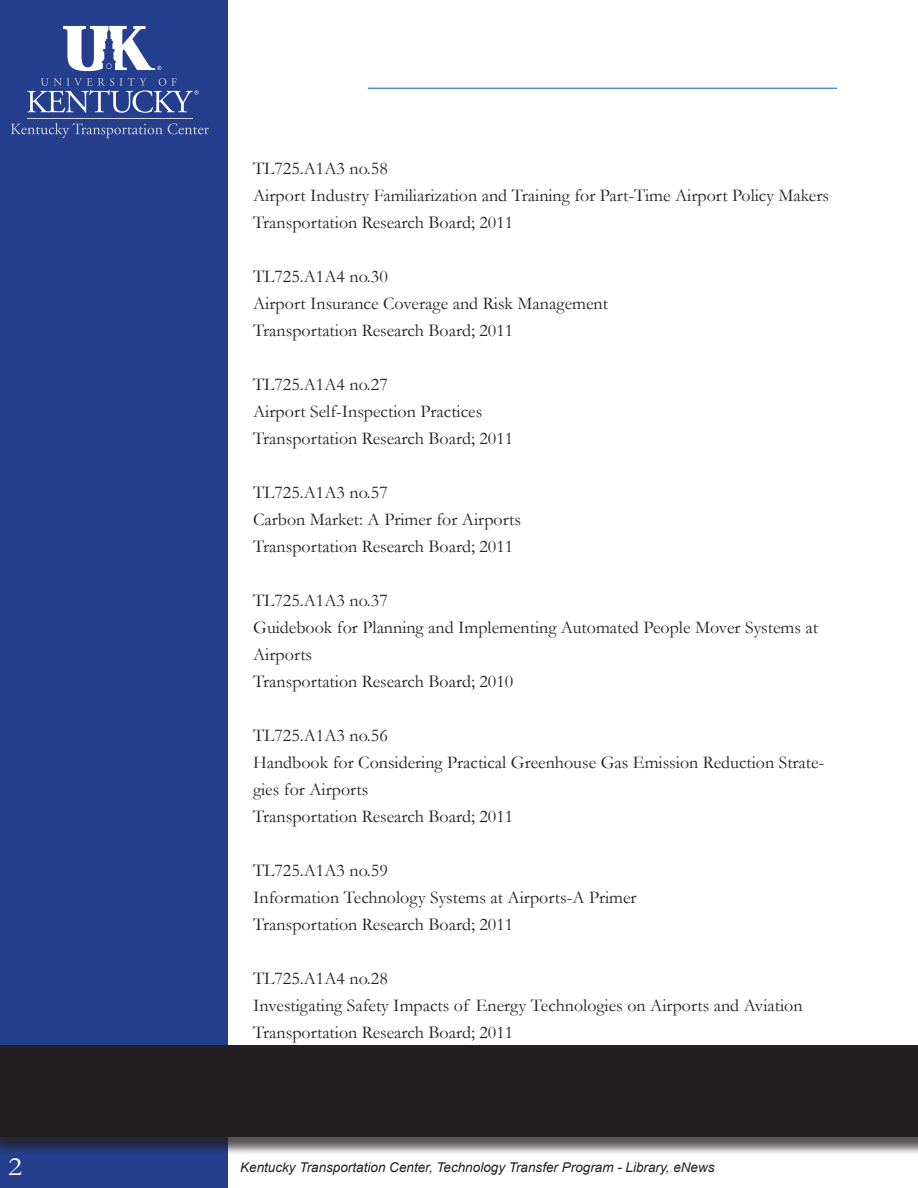
<style>
.page{position:relative;width:918px;height:1188px;background:#fff}
.page>*{position:absolute;margin:0;border:0;box-sizing:border-box;transform-origin:0 0}
.headline_smaller{font:27px "Garamond";color:#fff;scale:1.1 1}
.Body_Text_no_indent{font:18px/27px "Garamond";color:#231f20}
.t1{font:italic 13.5px "Arial";color:#231f20}
</style>
<div class="page">
<hr style="left:368px;top:88px;width:469px;height:1px;background:#0161ab">
<div style="left:0;top:0;width:228px;height:1188px;background:#253f8e"></div>
<div style="left:0;top:1048px;width:918px;height:107px;background:#231f20;opacity:.75"></div>
<div style="left:0;top:1046px;width:918px;height:91px;background:#231f20"></div>
<hr style="left:27px;top:118px;width:166px;height:1px;background:#d1d2d4">
<svg style="left:27px;top:78px;width:172px;height:35px"></svg>
<svg style="left:63px;top:26px;width:98px;height:45px"></svg>
<svg style="left:11px;top:123px;width:198px;height:15px"></svg>
<p class="headline_smaller" style="left:8px;top:1148px;width:14px">2</p>
<p class="Body_Text_no_indent" style="left:253px;top:154px;width:136px">TL725.A1A3 no.58</p>
<p class="Body_Text_no_indent" style="left:253px;top:181px;width:577px">Airport Industry Familiarization and Training for Part-Time Airport Policy Makers</p>
<p class="Body_Text_no_indent" style="left:253px;top:208px;width:262px">Transportation Research Board; 2011</p>
<p class="Body_Text_no_indent" style="left:253px;top:262px;width:136px">TL725.A1A4 no.30</p>
<p class="Body_Text_no_indent" style="left:253px;top:289px;width:356px">Airport Insurance Coverage and Risk Management</p>
<p class="Body_Text_no_indent" style="left:253px;top:316px;width:262px">Transportation Research Board; 2011</p>
<p class="Body_Text_no_indent" style="left:253px;top:370px;width:136px">TL725.A1A4 no.27</p>
<p class="Body_Text_no_indent" style="left:253px;top:397px;width:231px">Airport Self-Inspection Practices</p>
<p class="Body_Text_no_indent" style="left:253px;top:424px;width:262px">Transportation Research Board; 2011</p>
<p class="Body_Text_no_indent" style="left:253px;top:478px;width:136px">TL725.A1A3 no.57</p>
<p class="Body_Text_no_indent" style="left:253px;top:505px;width:269px">Carbon Market: A Primer for Airports</p>
<p class="Body_Text_no_indent" style="left:253px;top:532px;width:262px">Transportation Research Board; 2011</p>
<p class="Body_Text_no_indent" style="left:253px;top:586px;width:136px">TL725.A1A3 no.37</p>
<p class="Body_Text_no_indent" style="left:253px;top:613px;width:566px">Guidebook for Planning and Implementing Automated People Mover Systems at<br>Airports</p>
<p class="Body_Text_no_indent" style="left:253px;top:667px;width:262px">Transportation Research Board; 2010</p>
<p class="Body_Text_no_indent" style="left:253px;top:721px;width:136px">TL725.A1A3 no.56</p>
<p class="Body_Text_no_indent" style="left:253px;top:748px;width:573px">Handbook for Considering Practical Greenhouse Gas Emission Reduction Strate&shy;gies for Airports</p>
<p class="Body_Text_no_indent" style="left:253px;top:802px;width:262px">Transportation Research Board; 2011</p>
<p class="Body_Text_no_indent" style="left:253px;top:856px;width:136px">TL725.A1A3 no.59</p>
<p class="Body_Text_no_indent" style="left:253px;top:883px;width:385px">Information Technology Systems at Airports-A Primer</p>
<p class="Body_Text_no_indent" style="left:253px;top:910px;width:262px">Transportation Research Board; 2011</p>
<p class="Body_Text_no_indent" style="left:253px;top:964px;width:136px">TL725.A1A4 no.28</p>
<p class="Body_Text_no_indent" style="left:253px;top:991px;width:551px">Investigating Safety Impacts of Energy Technologies on Airports and Aviation</p>
<p class="Body_Text_no_indent" style="left:253px;top:1018px;width:262px">Transportation Research Board; 2011</p>
<p class="t1" style="left:240px;top:1159px;width:476px">Kentucky Transportation Center, Technology Transfer Program - Library, eNews</p>
</div>
